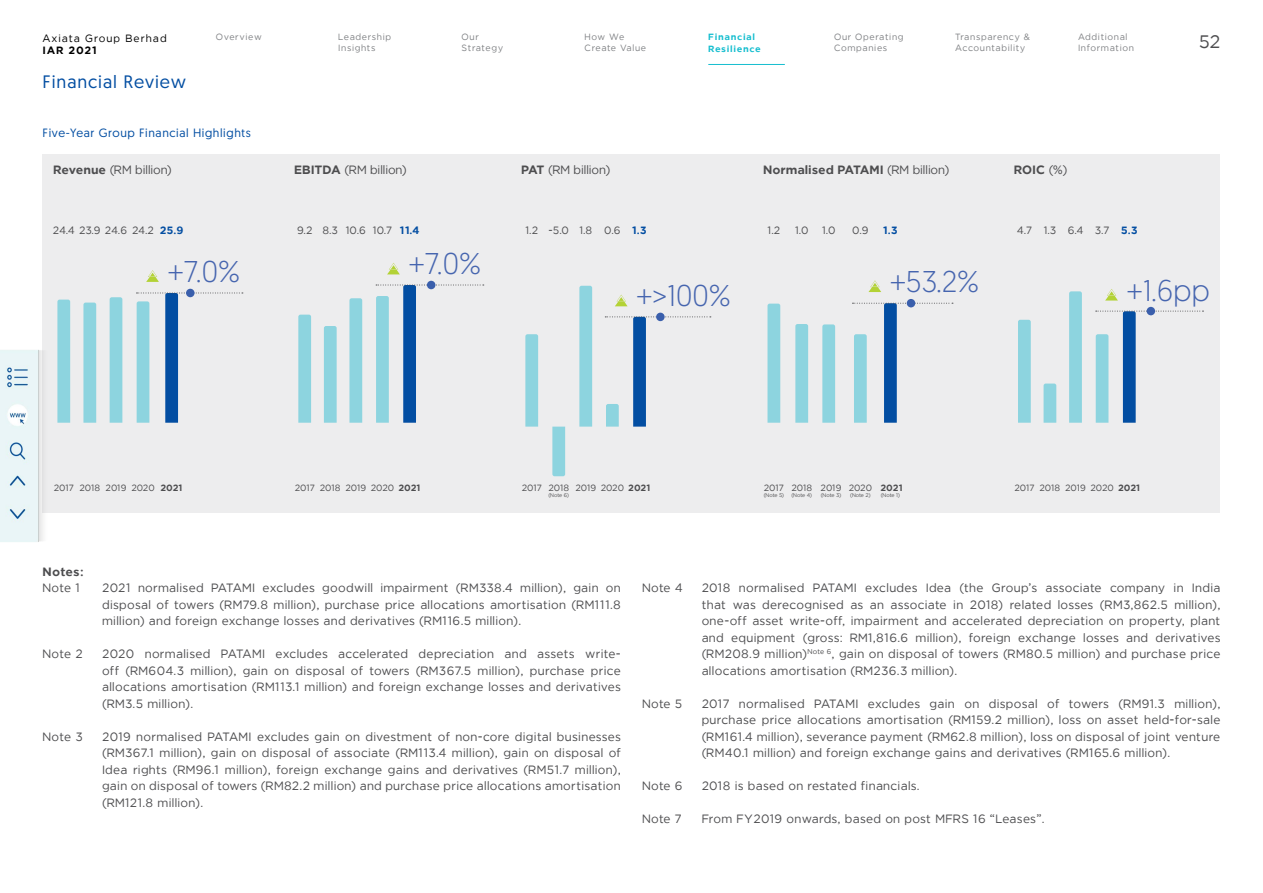
<style>
.page{position:relative;width:1263px;height:893px;background:#fff}
.page>*{position:absolute;margin:0;border:0;box-sizing:border-box;transform-origin:0 0}
.t1{font:300 30px "Geomanist";color:#4665af}
.t2{font:18px "Geomanist";letter-spacing:.05em;color:#034ea2}
.t3{font:18px "Axiata";color:#4d4d4f}
.t4{font:12px/16.5px "Axiata";letter-spacing:.025em;color:#4d4d4f;text-align:justify}
.t5{font:12px "Axiata";color:#4d4d4f}
.t6{font:700 12px "Axiata";color:#4d4d4f}
.t7{font:12px "Geomanist";letter-spacing:.05em;color:#034ea2}
.t8{font:10.5px "Axiata";letter-spacing:-.02em;color:#4d4d4f}
.t9{font:10.5px "Axiata";letter-spacing:.095em;color:#000}
.t10{font:700 10.5px "Axiata";color:#034ea2}
.t11{font:700 10.5px "Axiata";letter-spacing:.08em;color:#000}
.t12{font:9px/10.5px "Axiata";letter-spacing:.07em;color:#808285}
.t13{font:9px "Axiata";letter-spacing:-.01em;color:#4d4d4f}
.t14{font:700 9px "Axiata";color:#4d4d4f}
.t15{font:700 9px/12px "Axiata";letter-spacing:.075em;color:#16becf}
.t16{font:5.25px "Axiata";letter-spacing:-.01em;color:#4d4d4f}
.s1{font-weight:700}
.s2{font-weight:400}
</style>
<div class="page">
<hr style="left:708px;top:64px;width:77px;height:1px;background:#16becf">
<div style="left:43px;top:154px;width:1177px;height:358px;background:#ededee"></div>
<svg style="left:57px;top:300px;width:13px;height:123px;background:#90d4df"></svg>
<svg style="left:83px;top:303px;width:13px;height:120px;background:#90d4df"></svg>
<div style="left:110px;top:297px;width:12px;height:126px;background:#8dd4df"></div>
<svg style="left:136px;top:293px;width:107px;height:130px"></svg>
<div style="left:186px;top:289px;width:9px;height:8px;background:#3a5fac;border-radius:50%"></div>
<svg style="left:146px;top:270px;width:13px;height:12px"></svg>
<svg style="left:298px;top:315px;width:13px;height:108px"></svg>
<svg style="left:324px;top:326px;width:13px;height:97px"></svg>
<svg style="left:349px;top:298px;width:13px;height:125px;background:#90d4df"></svg>
<svg style="left:376px;top:285px;width:108px;height:138px"></svg>
<div style="left:427px;top:281px;width:8px;height:8px;background:#3a5fac;border-radius:50%"></div>
<svg style="left:387px;top:263px;width:13px;height:11px"></svg>
<svg style="left:767px;top:304px;width:13px;height:119px;background:#91d5df"></svg>
<svg style="left:795px;top:324px;width:13px;height:99px"></svg>
<svg style="left:822px;top:324px;width:13px;height:99px"></svg>
<svg style="left:852px;top:303px;width:101px;height:120px"></svg>
<div style="left:907px;top:299px;width:8px;height:8px;background:#3a5fac;border-radius:50%"></div>
<svg style="left:868px;top:280px;width:13px;height:12px"></svg>
<svg style="left:1018px;top:320px;width:13px;height:103px"></svg>
<svg style="left:1043px;top:384px;width:13px;height:39px"></svg>
<svg style="left:1069px;top:291px;width:13px;height:132px;background:#8fd4df"></svg>
<svg style="left:1096px;top:311px;width:107px;height:112px"></svg>
<div style="left:1146px;top:307px;width:9px;height:8px;background:#3a5fac;border-radius:50%"></div>
<svg style="left:1105px;top:289px;width:13px;height:12px"></svg>
<svg style="left:525px;top:334px;width:13px;height:93px"></svg>
<svg style="left:552px;top:427px;width:13px;height:49px"></svg>
<svg style="left:579px;top:286px;width:13px;height:141px;background:#90d4df"></svg>
<svg style="left:605px;top:316px;width:106px;height:111px"></svg>
<div style="left:656px;top:313px;width:9px;height:8px;background:#3a5fac;border-radius:50%"></div>
<svg style="left:615px;top:295px;width:12px;height:11px"></svg>
<img style="left:1px;top:349px;width:52px;height:193px">
<p class="t9" style="left:43px;top:31px;width:126px">Axiata Group Berhad</p>
<p class="t11" style="left:43px;top:43px;width:56px">IAR 2021</p>
<h2 class="t2" style="left:43px;top:70px;width:145px">Financial Review</h2>
<p class="t12" style="left:216px;top:32px;width:47px">Overview</p>
<p class="t12" style="left:338px;top:32px;width:54px">Leadership<br>Insights</p>
<p class="t7" style="left:43px;top:125px;width:210px">Five-Year Group Financial Highlights</p>
<p class="t5" style="left:53px;top:163px;width:120px"><span class="s1">Revenue</span> (RM billion)</p>
<p class="t5" style="left:294px;top:163px;width:114px"><span class="s1">EBITDA</span> (RM billion)</p>
<p class="t12" style="left:461px;top:32px;width:43px">Our<br>Strategy</p>
<p class="t12" style="left:585px;top:32px;width:63px">How We<br>Create Value</p>
<p class="t15" style="left:708px;top:31px;width:54px">Financial<br>Resilience</p>
<p class="t12" style="left:834px;top:32px;width:71px">Our Operating<br>Companies</p>
<p class="t12" style="left:955px;top:32px;width:77px">Transparency &amp;<br>Accountability</p>
<p class="t12" style="left:1078px;top:32px;width:57px">Additional<br>Information</p>
<p class="t5" style="left:521px;top:163px;width:91px"><span class="s1">PAT</span> (RM billion)</p>
<p class="t6" style="left:763px;top:162px;width:188px">Normalised PATAMI <span class="s2">(RM billion)</span></p>
<p class="t6" style="left:1014px;top:162px;width:55px">ROIC <span class="s2">(%)</span></p>
<h2 class="t3" style="left:1199px;top:30px;width:23px">52</h2>
<p class="t8" style="left:53px;top:224px;width:76px">24.4 23.9 24.6</p>
<p class="t8" style="left:132px;top:224px;width:23px">24.2</p>
<p class="t10" style="left:160px;top:224px;width:25px">25.9</p>
<h1 class="t1" style="left:167px;top:252px;width:74px">+7.0%</h1>
<p class="t8" style="left:297px;top:224px;width:17px">9.2</p>
<p class="t8" style="left:322px;top:224px;width:17px">8.3</p>
<p class="t8" style="left:346px;top:224px;width:22px">10.6</p>
<p class="t8" style="left:373px;top:224px;width:21px">10.7</p>
<p class="t10" style="left:400px;top:224px;width:21px">11.4</p>
<h1 class="t1" style="left:408px;top:245px;width:74px">+7.0%</h1>
<p class="t8" style="left:525px;top:224px;width:14px">1.2</p>
<p class="t8" style="left:549px;top:224px;width:22px">-5.0</p>
<p class="t8" style="left:579px;top:224px;width:14px">1.8</p>
<p class="t8" style="left:604px;top:224px;width:18px">0.6</p>
<p class="t10" style="left:632px;top:224px;width:16px">1.3</p>
<h1 class="t1" style="left:636px;top:277px;width:96px">+&gt;100%</h1>
<p class="t8" style="left:767px;top:224px;width:14px">1.2</p>
<p class="t8" style="left:795px;top:224px;width:15px">1.0</p>
<p class="t8" style="left:822px;top:224px;width:15px">1.0</p>
<p class="t8" style="left:852px;top:224px;width:18px">0.9</p>
<p class="t10" style="left:883px;top:224px;width:16px">1.3</p>
<h1 class="t1" style="left:890px;top:262px;width:91px">+53.2%</h1>
<p class="t8" style="left:1017px;top:224px;width:17px">4.7</p>
<p class="t8" style="left:1044px;top:224px;width:14px">1.3</p>
<p class="t8" style="left:1068px;top:224px;width:17px">6.4</p>
<p class="t8" style="left:1095px;top:224px;width:16px">3.7</p>
<p class="t10" style="left:1121px;top:224px;width:18px">5.3</p>
<h1 class="t1" style="left:1126px;top:271px;width:85px">+1.6pp</h1>
<p class="t13" style="left:54px;top:482px;width:22px">2017</p>
<p class="t13" style="left:79px;top:482px;width:22px">2018</p>
<p class="t13" style="left:106px;top:482px;width:22px">2019</p>
<p class="t13" style="left:131px;top:482px;width:25px">2020</p>
<p class="t14" style="left:160px;top:482px;width:24px">2021</p>
<p class="t13" style="left:295px;top:482px;width:22px">2017</p>
<p class="t13" style="left:320px;top:482px;width:22px">2018</p>
<p class="t13" style="left:345px;top:482px;width:22px">2019</p>
<p class="t13" style="left:371px;top:482px;width:25px">2020</p>
<p class="t14" style="left:398px;top:482px;width:24px">2021</p>
<p class="t13" style="left:522px;top:482px;width:22px">2017</p>
<p class="t13" style="left:548px;top:482px;width:22px">2018</p>
<p class="t16" style="left:548px;top:492px;width:22px">(Note 6)</p>
<p class="t13" style="left:575px;top:482px;width:22px">2019</p>
<p class="t13" style="left:601px;top:482px;width:25px">2020</p>
<p class="t14" style="left:628px;top:482px;width:24px">2021</p>
<p class="t13" style="left:764px;top:482px;width:22px">2017</p>
<p class="t16" style="left:764px;top:492px;width:22px">(Note 5)</p>
<p class="t13" style="left:791px;top:482px;width:22px">2018</p>
<p class="t16" style="left:791px;top:492px;width:22px">(Note 4)</p>
<p class="t13" style="left:820px;top:482px;width:22px">2019</p>
<p class="t16" style="left:821px;top:492px;width:22px">(Note 3)</p>
<p class="t13" style="left:849px;top:482px;width:25px">2020</p>
<p class="t16" style="left:850px;top:492px;width:22px">(Note 2)</p>
<p class="t14" style="left:880px;top:482px;width:24px">2021</p>
<p class="t16" style="left:881px;top:492px;width:21px">(Note 1)</p>
<p class="t13" style="left:1014px;top:482px;width:22px">2017</p>
<p class="t13" style="left:1039px;top:482px;width:22px">2018</p>
<p class="t13" style="left:1065px;top:482px;width:22px">2019</p>
<p class="t13" style="left:1090px;top:482px;width:25px">2020</p>
<p class="t14" style="left:1118px;top:482px;width:24px">2021</p>
<p class="t6" style="left:43px;top:564px;width:42px">Notes:</p>
<p class="t4" style="left:43px;top:579px;width:39px">Note 1</p>
<p class="t4" style="left:102px;top:579px;width:520px">2021 normalised PATAMI excludes goodwill impairment (RM338.4 million), gain on disposal of towers (RM79.8 million), purchase price allocations amortisation (RM111.8 million) and foreign exchange losses and derivatives (RM116.5 million).</p>
<p class="t4" style="left:43px;top:645px;width:42px">Note 2</p>
<p class="t4" style="left:102px;top:645px;width:520px">2020 normalised PATAMI excludes accelerated depreciation and assets write&shy;off (RM604.3 million), gain on disposal of towers (RM367.5 million), purchase price allocations amortisation (RM113.1 million) and foreign exchange losses and derivatives (RM3.5 million).</p>
<p class="t4" style="left:43px;top:728px;width:42px">Note 3</p>
<p class="t4" style="left:102px;top:728px;width:520px">2019 normalised PATAMI excludes gain on divestment of non-core digital businesses (RM367.1 million), gain on disposal of associate (RM113.4 million), gain on disposal of Idea rights (RM96.1 million), foreign exchange gains and derivatives (RM51.7 million), gain on disposal of towers (RM82.2 million) and purchase price allocations amortisation (RM121.8 million).</p>
<p class="t4" style="left:642px;top:579px;width:42px">Note 4</p>
<p class="t4" style="left:702px;top:579px;width:520px">2018 normalised PATAMI excludes Idea (the Group’s associate company in India that was derecognised as an associate in 2018) related losses (RM3,862.5 million), one-off asset write-off, impairment and accelerated depreciation on property, plant and equipment (gross: RM1,816.6 million), foreign exchange losses and derivatives (RM208.9 million)<sup>Note</sup> <sup>6</sup>, gain on disposal of towers (RM80.5 million) and purchase price allocations amortisation (RM236.3 million).</p>
<p class="t4" style="left:642px;top:695px;width:41px">Note 5</p>
<p class="t4" style="left:702px;top:695px;width:520px">2017 normalised PATAMI excludes gain on disposal of towers (RM91.3 million), purchase price allocations amortisation (RM159.2 million), loss on asset held-for-sale (RM161.4 million), severance payment (RM62.8 million), loss on disposal of joint venture (RM40.1 million) and foreign exchange gains and derivatives (RM165.6 million).</p>
<p class="t4" style="left:642px;top:777px;width:42px">Note 6</p>
<p class="t4" style="left:702px;top:777px;width:220px">2018 is based on restated financials.</p>
<p class="t4" style="left:642px;top:810px;width:41px">Note 7</p>
<p class="t4" style="left:702px;top:810px;width:344px">From FY2019 onwards, based on post MFRS 16 “Leases”.</p>
</div>
